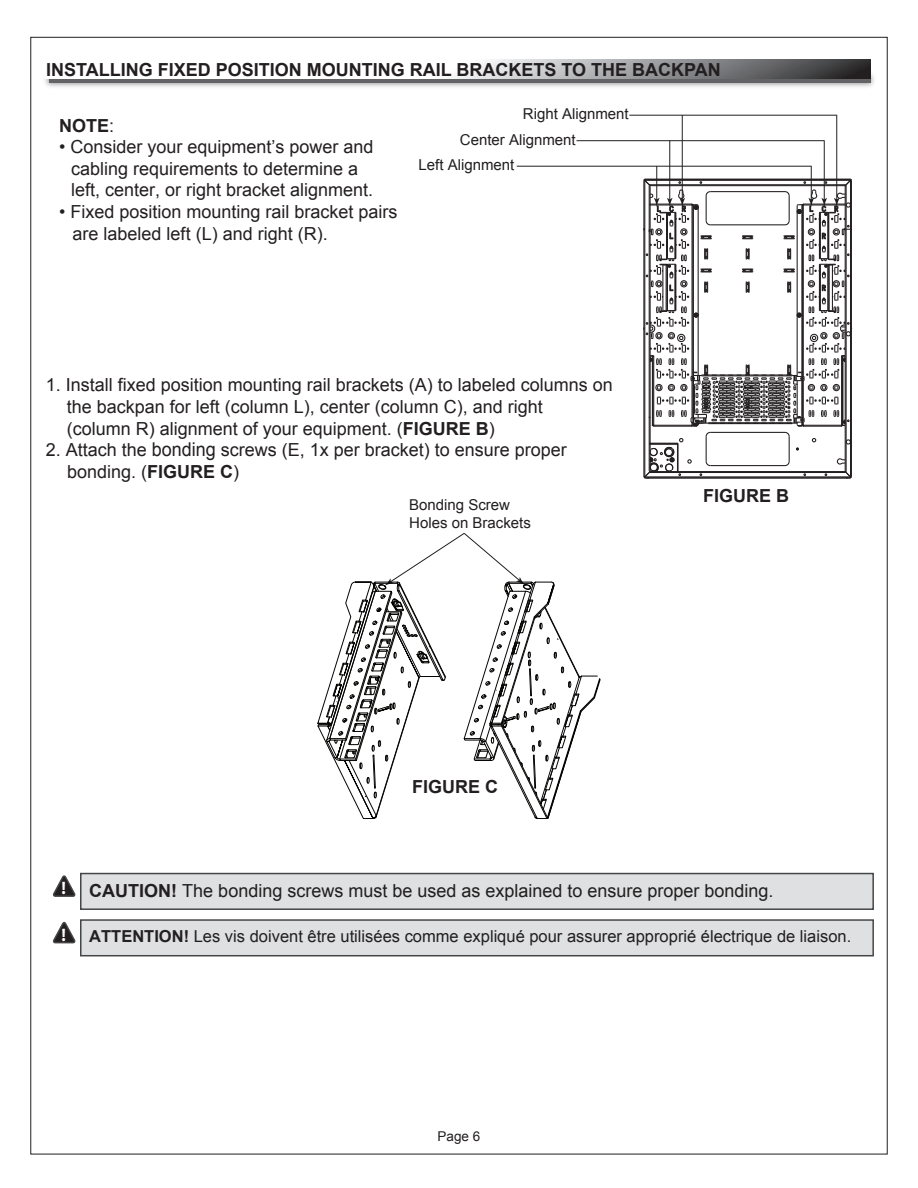
<style>
.page{position:relative;width:918px;height:1188px;background:#fff}
.page>*{position:absolute;margin:0;border:0;box-sizing:border-box;transform-origin:0 0}
.t1{font:700 18.15px "Myriad";color:#fff;scale:.93 1}
.t2{font:18px/21.6px "Arial";color:#231f20}
.t3{font:700 18px "Arial";color:#231f20}
.t4{font:18px "Arial";color:#211e1e}
.t5{font:16.5px "Arial";color:#211e1e}
.t6{font:15px/18px "Arial";color:#211e1e}
.t7{font:13.5px "Arial";color:#231f20}
.s1{font-weight:400}
.s2{font-weight:700}
.s3{font-size:19.05px}
.s4{font-weight:700;color:#231f20}
</style>
<div class="page">
<img style="left:44px;top:69px;width:831px;height:18px">
<div style="left:49px;top:77px;width:821px;height:6px;background:#636366"></div>
<svg style="left:45px;top:60px;width:825px;height:19px"></svg>
<hr style="left:517px;top:166px;width:294px;height:1px;background:#231f20">
<hr style="left:577px;top:140px;width:247px;height:1px;background:#231f20">
<hr style="left:629px;top:115px;width:208px;height:1px;background:#231f20">
<hr style="left:656px;top:166px;width:1px;height:35px;background:#231f20">
<hr style="left:811px;top:166px;width:1px;height:35px;background:#231f20">
<hr style="left:669px;top:140px;width:1px;height:61px;background:#231f20">
<hr style="left:824px;top:140px;width:1px;height:61px;background:#231f20">
<hr style="left:682px;top:115px;width:1px;height:86px;background:#231f20">
<hr style="left:836px;top:115px;width:1px;height:86px;background:#231f20">
<div style="left:80px;top:873px;width:794px;height:37px;background:#dfe0e2;border:2px solid #454647"></div>
<svg style="left:53px;top:875px;width:23px;height:22px"></svg>
<div style="left:80px;top:919px;width:794px;height:37px;background:#dfe0e2;border:2px solid #454647"></div>
<svg style="left:53px;top:921px;width:23px;height:23px"></svg>
<svg style="left:643px;top:178px;width:210px;height:301px"></svg>
<svg style="left:317px;top:533px;width:284px;height:286px"></svg>
<p class="t3" style="left:46px;top:57px;width:676px">INSTALLING FIXED POSITION MOUNTING RAIL BRACKETS TO THE BACKPAN</p>
<p class="t3" style="left:59px;top:113px;width:57px">NOTE<span class="s1">:</span></p>
<p class="t2" style="left:71px;top:136px;width:304px;text-indent:-12px">• Consider your equipment’s power and cabling requirements to determine a left, center, or right bracket alignment.</p>
<p class="t2" style="left:73px;top:201px;width:326px;text-indent:-14px">• Fixed position mounting rail bracket pairs are labeled left (L) and right (R).</p>
<p class="t6" style="left:523px;top:105px;width:107px">Right Alignment</p>
<p class="t6" style="left:460px;top:130px;width:117px">Center Alignment</p>
<p class="t6" style="left:419px;top:156px;width:97px">Left Alignment</p>
<p class="t2" style="left:67px;top:374px;width:548px;text-indent:-21px">1. Install fixed position mounting rail brackets (A) to labeled columns on the backpan for left (column L), center (column C), and right<br>(column R) alignment of your equipment. (<span class="s2">FIGURE B</span>)</p>
<p class="t2" style="left:67px;top:439px;width:501px;text-indent:-22px">2. Attach the <span class="s3">bonding</span> screws (E, 1x per bracket) to ensure proper bonding. (<span class="s2">FIGURE C</span>)</p>
<p class="t6" style="left:409px;top:496px;width:123px">Bonding Screw<br>Holes on Brackets</p>
<p class="t3" style="left:703px;top:484px;width:88px">FIGURE B</p>
<p class="t3" style="left:412px;top:775px;width:88px">FIGURE C</p>
<p class="t1" style="left:62px;top:879px;width:6px">!</p>
<p class="t1" style="left:62px;top:925px;width:6px">!</p>
<p class="t4" style="left:89px;top:878px;width:686px"><span class="s4">CAUTION!</span> The bonding screws must be used as explained to ensure proper bonding.</p>
<p class="t5" style="left:89px;top:925px;width:764px"><span class="s4">ATTENTION!</span> Les vis doivent être utilisées comme expliqué pour assurer approprié électrique de liaison.</p>
<p class="t7" style="left:438px;top:1127px;width:44px">Page 6</p>
</div>
